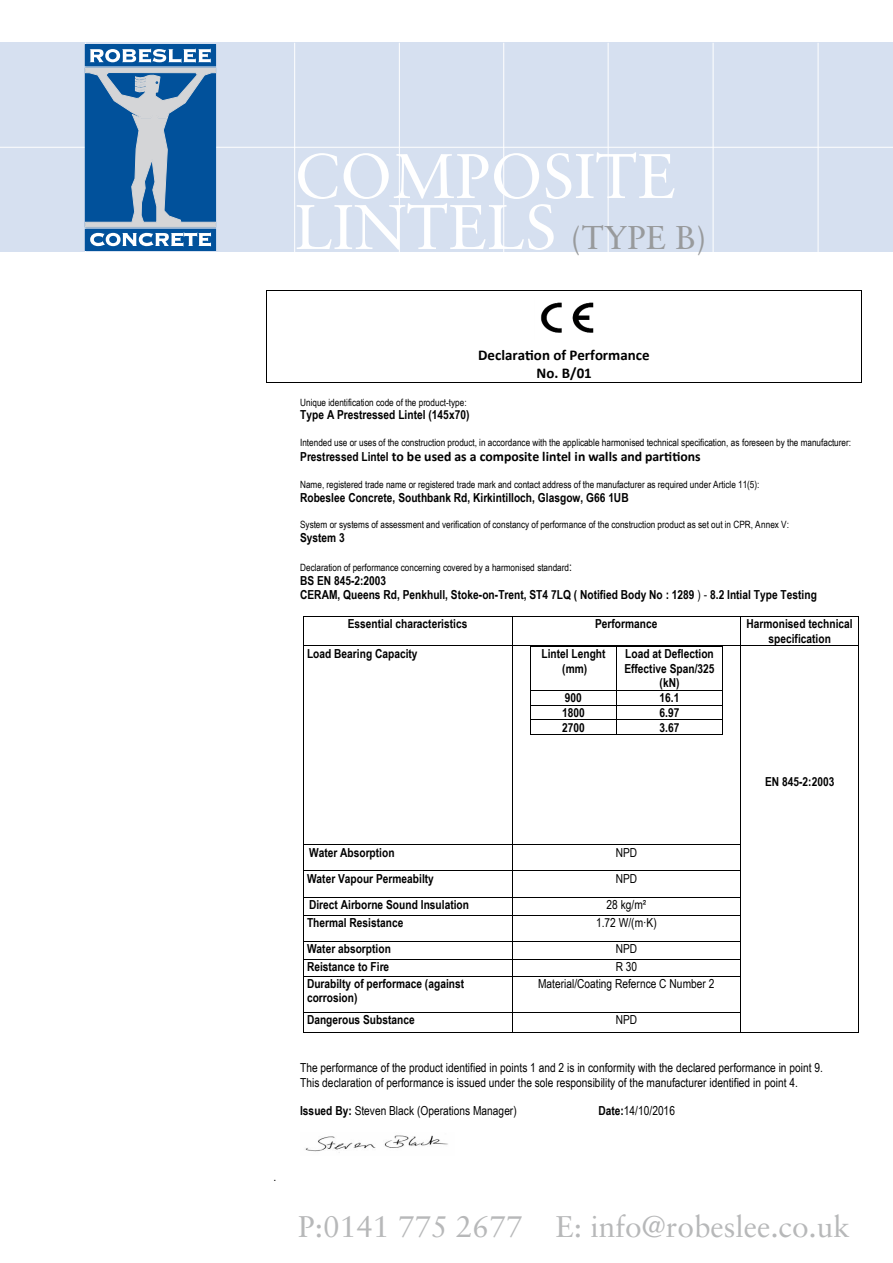
<style>
.page{position:relative;width:893px;height:1263px;background:#fff}
.page>*{position:absolute;margin:0;border:0;box-sizing:border-box;transform-origin:0 0}
.t1{font:63px/51px "Sabon";color:#fff}
.t2{font:29.85px "Sabon";color:#b7b8b9}
.t3{font:700 15px/18.3px "Calibri";color:#000;text-align:center}
.t4{font:700 13.8px "Calibri";color:#000}
.t5{font:700 12.45px/14.2px "Arial Narrow";color:#000;text-align:center}
.t6{font:12.45px/14.4px "Arial Narrow";color:#000}
.t7{font:10.05px "Arial Narrow";letter-spacing:-.005em;color:#000}
.s1{font-size:33px;color:#989a9c}
.s2{font-family:"Arial Narrow";font-size:12.45px}
.s3{font-size:12.45px}
.s4{font-weight:400}
.s5{font-weight:700}
</style>
<div class="page">
<div style="left:0;top:43px;width:893px;height:209px;background:#d6e0f0"></div>
<hr style="left:0;top:147px;width:893px;height:1px;background:#fff">
<hr style="left:85px;top:43px;width:1px;height:209px;background:#fff">
<div style="left:85px;top:45px;width:131px;height:21px;background:#01519b"></div>
<div style="left:85px;top:229px;width:131px;height:21px;background:#01519b"></div>
<svg style="left:85px;top:49px;width:131px;height:198px;background:#487eb1"></svg>
<hr style="left:294px;top:43px;width:1px;height:209px;background:#fff">
<hr style="left:399px;top:43px;width:1px;height:209px;background:#fff">
<hr style="left:503px;top:43px;width:1px;height:209px;background:#fff">
<hr style="left:608px;top:43px;width:1px;height:209px;background:#fff">
<hr style="left:713px;top:43px;width:1px;height:209px;background:#fff">
<hr style="left:818px;top:43px;width:1px;height:209px;background:#fff">
<hr style="left:304px;top:616px;width:208px;height:1px;background:#000">
<hr style="left:512px;top:616px;width:228px;height:1px;background:#000">
<hr style="left:741px;top:616px;width:118px;height:1px;background:#000">
<hr style="left:530px;top:647px;width:1px;height:43px;background:#000">
<hr style="left:616px;top:647px;width:1px;height:43px;background:#000">
<hr style="left:722px;top:647px;width:1px;height:43px;background:#000">
<hr style="left:531px;top:690px;width:85px;height:1px;background:#000">
<hr style="left:617px;top:690px;width:105px;height:1px;background:#000">
<hr style="left:531px;top:705px;width:85px;height:1px;background:#000">
<hr style="left:617px;top:705px;width:105px;height:1px;background:#000">
<hr style="left:531px;top:720px;width:85px;height:1px;background:#000">
<hr style="left:617px;top:720px;width:105px;height:1px;background:#000">
<svg style="left:530px;top:690px;width:1px;height:45px"></svg>
<hr style="left:531px;top:735px;width:85px;height:1px;background:#000">
<svg style="left:616px;top:690px;width:1px;height:45px"></svg>
<hr style="left:617px;top:735px;width:105px;height:1px;background:#000">
<svg style="left:722px;top:690px;width:1px;height:45px"></svg>
<svg style="left:303px;top:616px;width:1px;height:30px"></svg>
<hr style="left:304px;top:646px;width:208px;height:1px;background:#000">
<svg style="left:512px;top:617px;width:1px;height:29px"></svg>
<hr style="left:512px;top:646px;width:228px;height:1px;background:#000">
<svg style="left:740px;top:616px;width:1px;height:30px"></svg>
<hr style="left:741px;top:646px;width:118px;height:1px;background:#000">
<hr style="left:303px;top:646px;width:1px;height:198px;background:#000">
<hr style="left:512px;top:646px;width:1px;height:198px;background:#000">
<hr style="left:740px;top:646px;width:1px;height:198px;background:#000">
<hr style="left:859px;top:646px;width:1px;height:198px;background:#000">
<hr style="left:304px;top:844px;width:208px;height:1px;background:#000">
<hr style="left:512px;top:844px;width:228px;height:1px;background:#000">
<hr style="left:304px;top:871px;width:208px;height:1px;background:#000">
<hr style="left:512px;top:871px;width:228px;height:1px;background:#000">
<hr style="left:304px;top:897px;width:208px;height:1px;background:#000">
<hr style="left:512px;top:897px;width:228px;height:1px;background:#000">
<hr style="left:304px;top:915px;width:208px;height:1px;background:#000">
<hr style="left:512px;top:915px;width:228px;height:1px;background:#000">
<hr style="left:304px;top:941px;width:208px;height:1px;background:#000">
<hr style="left:512px;top:941px;width:228px;height:1px;background:#000">
<hr style="left:304px;top:959px;width:208px;height:1px;background:#000">
<hr style="left:512px;top:959px;width:228px;height:1px;background:#000">
<svg style="left:303px;top:844px;width:1px;height:133px"></svg>
<hr style="left:304px;top:976px;width:208px;height:1px;background:#000">
<svg style="left:512px;top:845px;width:1px;height:131px"></svg>
<hr style="left:512px;top:976px;width:228px;height:1px;background:#000">
<svg style="left:740px;top:844px;width:1px;height:133px"></svg>
<hr style="left:303px;top:977px;width:1px;height:35px;background:#000">
<hr style="left:512px;top:977px;width:1px;height:35px;background:#000">
<hr style="left:740px;top:977px;width:1px;height:35px;background:#000">
<hr style="left:859px;top:977px;width:1px;height:35px;background:#000">
<hr style="left:304px;top:1012px;width:208px;height:1px;background:#000">
<hr style="left:512px;top:1012px;width:228px;height:1px;background:#000">
<svg style="left:303px;top:1012px;width:1px;height:21px"></svg>
<hr style="left:304px;top:1032px;width:208px;height:1px;background:#000">
<svg style="left:512px;top:1013px;width:1px;height:19px"></svg>
<hr style="left:512px;top:1032px;width:228px;height:1px;background:#000">
<svg style="left:740px;top:1012px;width:1px;height:21px"></svg>
<hr style="left:741px;top:1032px;width:118px;height:1px;background:#000">
<img style="left:305px;top:1135px;width:143px;height:18px">
<hr style="left:267px;top:290px;width:594px;height:1px;background:#000">
<hr style="left:267px;top:291px;width:1px;height:91px;background:#000">
<hr style="left:267px;top:382px;width:594px;height:1px;background:#000">
<hr style="left:861px;top:291px;width:1px;height:91px;background:#000">
<img style="left:540px;top:302px;width:54px;height:31px">
<h1 class="t1" style="left:294px;top:150px;width:413px">COMPOSITE<br>LINTELS <span class="s1">(TYPE B)</span></h1>
<p class="t3" style="left:478px;top:345px;width:173px">Declaration of Performance<br>No. B/01</p>
<p class="t7" style="left:300px;top:395px;width:168px">Unique identification code of the product-type:</p>
<p class="t5" style="left:300px;top:407px;width:171px">Type A Prestressed Lintel (145x70)</p>
<p class="t7" style="left:300px;top:435px;width:552px">Intended use or uses of the construction product, in accordance with the applicable harmonised technical specification, as foreseen by the manufacturer:</p>
<p class="t4" style="left:300px;top:448px;width:402px"><span class="s2">Prestressed Lintel</span> to be used as a composite lintel in walls and partitions</p>
<p class="t7" style="left:300px;top:477px;width:461px">Name, registered trade name or registered trade mark and contact address of the manufacturer as required under Article 11(5):</p>
<p class="t5" style="left:300px;top:490px;width:330px">Robeslee Concrete, Southbank Rd, Kirkintilloch, Glasgow, G66 1UB</p>
<p class="t7" style="left:300px;top:517px;width:490px">System or systems of assessment and verification of constancy of performance of the construction product as set out in CPR, Annex V:</p>
<p class="t5" style="left:300px;top:530px;width:46px">System 3</p>
<p class="t7" style="left:300px;top:560px;width:273px">Declaration of performance concerning covered by a harmonised standard<span class="s3">:</span></p>
<p class="t5" style="left:300px;top:573px;width:518px;text-align:left">BS EN 845-2:2003<br>CERAM, Queens Rd, Penkhull, Stoke-on-Trent, ST4 7LQ ( Notified Body No : 1289 <span class="s4">) -</span> 8.2 Intial Type Testing</p>
<p class="t5" style="left:348px;top:616px;width:121px">Essential characteristics</p>
<p class="t5" style="left:595px;top:616px;width:64px">Performance</p>
<p class="t5" style="left:747px;top:616px;width:108px">Harmonised technical specification</p>
<p class="t5" style="left:307px;top:645px;width:112px">Load Bearing Capacity</p>
<p class="t5" style="left:541px;top:646px;width:66px">Lintel Lenght (mm)</p>
<p class="t5" style="left:624px;top:646px;width:92px">Load at Deflection<br>Effective Span/325 (kN)</p>
<p class="t5" style="left:565px;top:690px;width:18px">900</p>
<p class="t5" style="left:660px;top:690px;width:21px">16.1</p>
<p class="t5" style="left:562px;top:704px;width:24px">1800</p>
<p class="t5" style="left:660px;top:704px;width:21px">6.97</p>
<p class="t5" style="left:562px;top:719px;width:24px">2700</p>
<p class="t5" style="left:660px;top:719px;width:21px">3.67</p>
<p class="t5" style="left:765px;top:774px;width:71px">EN 845-2:2003</p>
<p class="t5" style="left:309px;top:844px;width:87px">Water Absorption</p>
<p class="t6" style="left:616px;top:844px;width:23px">NPD</p>
<p class="t5" style="left:307px;top:870px;width:128px">Water Vapour Permeabilty</p>
<p class="t6" style="left:616px;top:870px;width:23px">NPD</p>
<p class="t5" style="left:309px;top:897px;width:161px">Direct Airborne Sound Insulation</p>
<p class="t6" style="left:607px;top:897px;width:41px">28 kg/m²</p>
<p class="t5" style="left:307px;top:914px;width:98px">Thermal Resistance</p>
<p class="t6" style="left:596px;top:915px;width:62px">1.72 W/(m·K)</p>
<p class="t5" style="left:307px;top:941px;width:85px">Water absorption</p>
<p class="t6" style="left:616px;top:941px;width:23px">NPD</p>
<p class="t5" style="left:307px;top:959px;width:84px">Reistance to Fire</p>
<p class="t6" style="left:616px;top:959px;width:23px">R 30</p>
<p class="t5" style="left:307px;top:976px;width:159px;text-align:left">Durabilty of performace (against corrosion)</p>
<p class="t6" style="left:538px;top:976px;width:178px">Material/Coating Refernce C Number 2</p>
<p class="t5" style="left:307px;top:1012px;width:109px">Dangerous Substance</p>
<p class="t6" style="left:616px;top:1012px;width:23px">NPD</p>
<p class="t6" style="left:300px;top:1060px;width:524px">The performance of the product identified in points 1 and 2 is in conformity with the declared performance in point 9.<br>This declaration of performance is issued under the sole responsibility of the manufacturer identified in point 4.</p>
<p class="t6" style="left:300px;top:1103px;width:218px"><span class="s5">Issued By:</span> Steven Black (Operations Manager)</p>
<p class="t6" style="left:598px;top:1103px;width:78px"><span class="s5">Date:</span>14/10/2016</p>
<p class="t6" style="left:274px;top:1169px;width:4px">.</p>
<h2 class="t2" style="left:298px;top:1208px;width:553px">P:0141 775 2677 E: info@robeslee.co.uk</h2>
</div>
